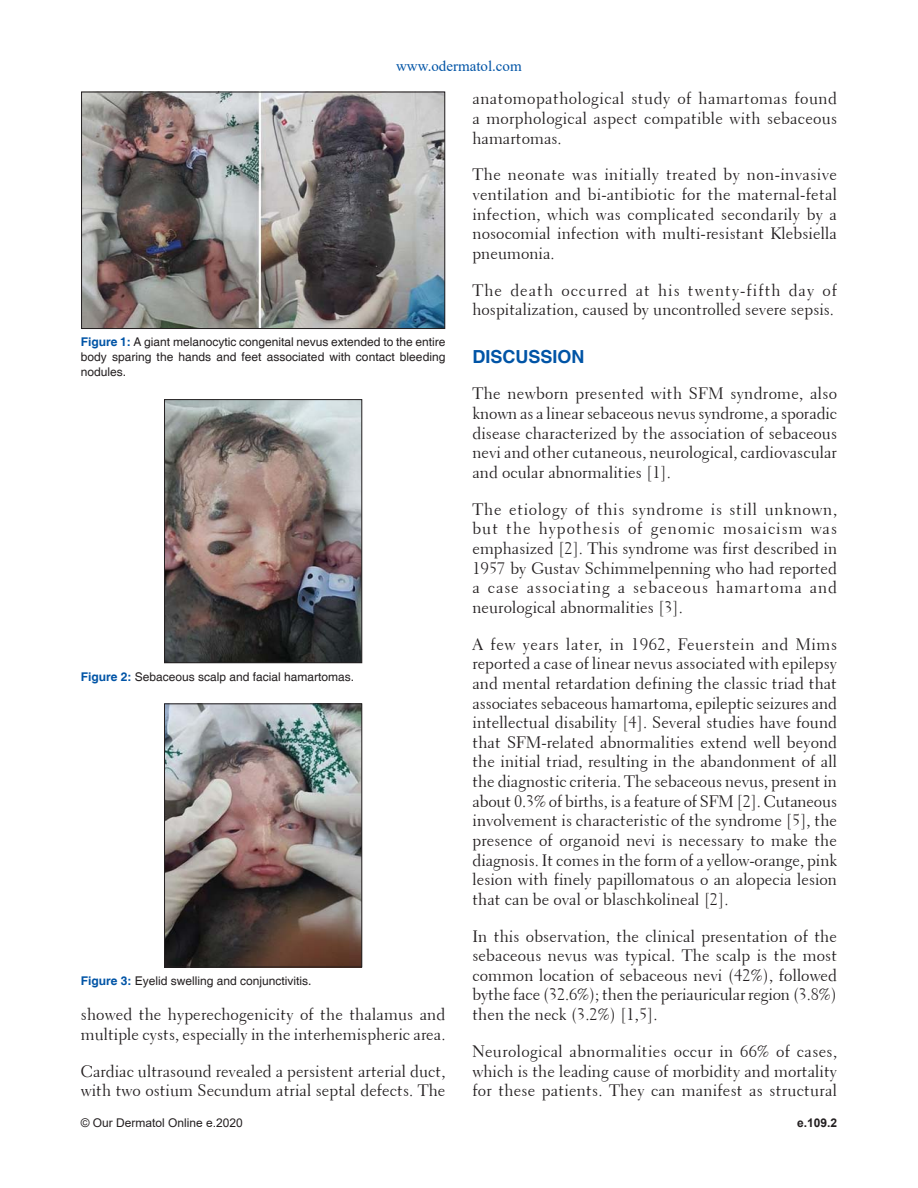
<style>
.page{position:relative;width:918px;height:1188px;background:#fff}
.page>*{position:absolute;margin:0;border:0;box-sizing:border-box;transform-origin:0 0}
.t1{font:700 18px "Helvetica";color:#0054a6}
.t2{font:16.5px/19.6px "Transitional 521 BT Roman A";color:#231f20;text-align:justify}
.t3{font:15px "Times New Roman";color:#0054a6}
.t4{font:12px/15px "Helvetica";color:#231f20;text-align:justify}
.t5{font:12px "Arial";color:#231f20}
.t6{font:700 12px "Arial";color:#231f20}
.s1{font-weight:700;color:#0054a6}
</style>
<div class="page">
<img style="left:83px;top:94px;width:360px;height:233px">
<div style="left:81px;top:92px;width:364px;height:237px;border:1px solid #231f20"></div>
<img style="left:166px;top:401px;width:194px;height:260px">
<div style="left:164px;top:399px;width:198px;height:264px;border:1px solid #231f20"></div>
<img style="left:166px;top:706px;width:194px;height:259px">
<div style="left:164px;top:704px;width:198px;height:263px;border:1px solid #231f20"></div>
<p class="t3" style="left:396px;top:58px;width:127px">www.odermatol.com</p>
<p class="t4" style="left:81px;top:335px;width:366px"><span class="s1">Figure 1:</span> A giant melanocytic congenital nevus extended to the entire body sparing the hands and feet associated with contact bleeding nodules.</p>
<p class="t4" style="left:81px;top:669px;width:275px"><span class="s1">Figure 2:</span> Sebaceous scalp and facial hamartomas.</p>
<p class="t4" style="left:81px;top:973px;width:232px"><span class="s1">Figure 3:</span> Eyelid swelling and conjunctivitis.</p>
<p class="t2" style="left:81px;top:1005px;width:366px">showed the hyperechogenicity of the thalamus and multiple cysts, especially in the interhemispheric area.</p>
<p class="t2" style="left:81px;top:1061px;width:366px">Cardiac ultrasound revealed a persistent arterial duct, with two ostium Secundum atrial septal defects. The</p>
<p class="t2" style="left:473px;top:89px;width:366px">anatomopathological study of hamartomas found a morphological aspect compatible with sebaceous hamartomas.</p>
<p class="t2" style="left:473px;top:165px;width:366px">The neonate was initially treated by non-invasive ventilation and bi-antibiotic for the maternal-fetal infection, which was complicated secondarily by a nosocomial infection with multi-resistant Klebsiella pneumonia.</p>
<p class="t2" style="left:473px;top:280px;width:366px">The death occurred at his twenty-fifth day of hospitalization, caused by uncontrolled severe sepsis.</p>
<p class="t1" style="left:472px;top:346px;width:114px">DISCUSSION</p>
<p class="t2" style="left:472px;top:384px;width:366px">The newborn presented with SFM syndrome, also known as a linear sebaceous nevus syndrome, a sporadic disease characterized by the association of sebaceous nevi and other cutaneous, neurological, cardiovascular and ocular abnormalities [1].</p>
<p class="t2" style="left:472px;top:499px;width:366px">The etiology of this syndrome is still unknown, but the hypothesis of genomic mosaicism was emphasized [2]. This syndrome was first described in 1957 by Gustav Schimmelpenning who had reported a case associating a sebaceous hamartoma and neurological abnormalities [3].</p>
<p class="t2" style="left:472px;top:634px;width:366px">A few years later, in 1962, Feuerstein and Mims reported a case of linear nevus associated with epilepsy and mental retardation defining the classic triad that associates sebaceous hamartoma, epileptic seizures and intellectual disability [4]. Several studies have found that SFM-related abnormalities extend well beyond the initial triad, resulting in the abandonment of all the diagnostic criteria. The sebaceous nevus, present in about 0.3% of births, is a feature of SFM [2]. Cutaneous involvement is characteristic of the syndrome [5], the presence of organoid nevi is necessary to make the diagnosis. It comes in the form of a yellow-orange, pink lesion with finely papillomatous o an alopecia lesion that can be oval or blaschkolineal [2].</p>
<p class="t2" style="left:472px;top:926px;width:366px">In this observation, the clinical presentation of the sebaceous nevus was typical. The scalp is the most common location of sebaceous nevi (42%), followed bythe face (32.6%); then the periauricular region (3.8%) then the neck (3.2%) [1,5].</p>
<p class="t2" style="left:472px;top:1042px;width:366px">Neurological abnormalities occur in 66% of cases, which is the leading cause of morbidity and mortality for these patients. They can manifest as structural</p>
<p class="t5" style="left:81px;top:1116px;width:164px">© Our Dermatol Online e.2020</p>
<p class="t6" style="left:797px;top:1116px;width:42px">e.109.2</p>
</div>
